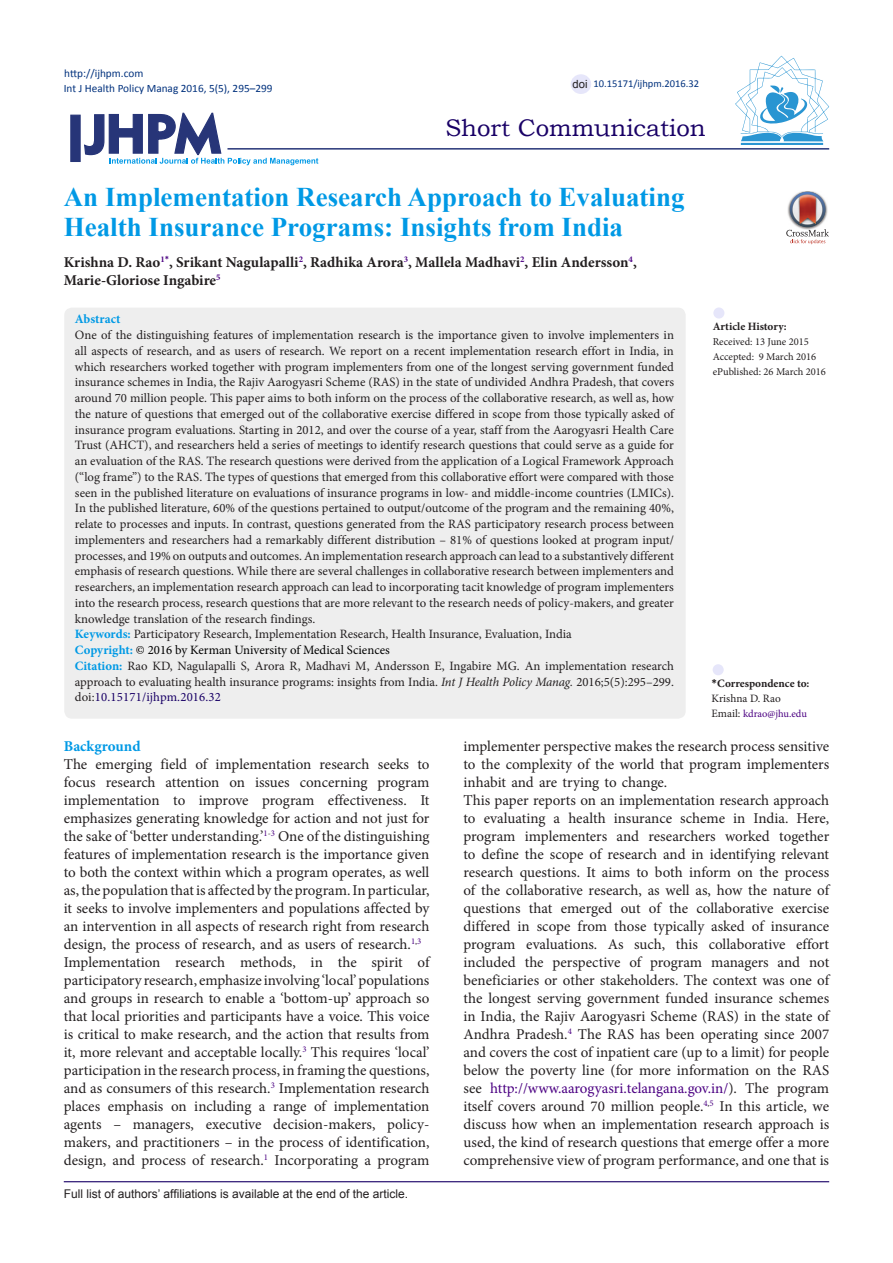
<style>
.page{position:relative;width:893px;height:1263px;background:#fff}
.page>*{position:absolute;margin:0;border:0;box-sizing:border-box;transform-origin:0 0}
.Default{font:700 27px/30px "Times New Roman";color:#0099e5}
.t1{font:24px "Bookman Old Style";color:#190066}
.t2{font:15px/18px "Minion Pro";letter-spacing:-.005em;color:#231f20;text-align:justify}
.Default-2{font:700 15px/18px "Minion Pro";color:#231f20}
.t3{font:700 15px "Minion Pro";color:#0099e5}
.Default-3{font:12.75px/15.8px "Minion Pro";color:#231f20;text-align:justify}
.Default-4{font:12.75px "Minion Pro";color:#000}
.Default-5{font:700 12.75px "Minion Pro";color:#0099e5}
.t4{font:12px "Arial";color:#231f20}
.t5{font:11.25px "Calibri";color:#00317d}
.t6{font:700 11.25px "Minion Pro";color:#231f20}
.t7{font:11.25px "Minion Pro";color:#231f20}
.t8{font:11.25px "Arial";color:#231f20}
.t9{font:10.5px "Minion Pro";color:#231f20}
.t10{font:10.5px "Calibri";color:#00317d}
.t11{font:10.5px "Minion Pro";color:#4b0082}
.s1{font-weight:700;color:#0099e5}
.s2{font-style:italic}
.s3{color:#190066}
.s4{font-family:"Calibri"}
.s5{font-size:11.25px;color:#231f20}
.s6{color:#4b0082}
</style>
<div class="page">
<svg style="left:84px;top:112px;width:234px;height:53px"></svg>
<div style="left:70px;top:115px;width:11px;height:47px;background:#273578;border:1px solid #273578"></div>
<hr style="left:227px;top:148px;width:602px;height:2px;background:#273578">
<div style="left:64px;top:308px;width:622px;height:411px;background:#eee;border-radius:8px"></div>
<div style="left:713px;top:664px;width:11px;height:11px;background:#e6e6fa;border-radius:50%"></div>
<div style="left:713px;top:307px;width:11px;height:12px;background:#e6e6fa;border-radius:50%"></div>
<hr style="left:64px;top:1181px;width:765px;height:1px;background:#190066">
<hr style="left:741px;top:143px;width:82px;height:2px;background:#2995d2">
<svg style="left:735px;top:56px;width:94px;height:85px"></svg>
<div style="left:571px;top:74px;width:20px;height:20px;background:#e6e6fa;border-radius:50%"></div>
<img style="left:801px;top:191px;width:13px;height:1px">
<svg style="left:786px;top:192px;width:43px;height:52px"></svg>
<p class="t5" style="left:64px;top:66px;width:81px">http://ijhpm.com</p>
<p class="t5" style="left:64px;top:81px;width:210px">Int J Health Policy Manag 2016, 5(5), 295–299</p>
<p class="t8" style="left:573px;top:76px;width:17px">doi</p>
<p class="t10" style="left:593px;top:77px;width:107px">10.15171/ijhpm.2016.32</p>
<p class="t1" style="left:445px;top:112px;width:262px">Short Communication</p>
<p class="Default" style="left:64px;top:181px;width:622px">An Implementation Research Approach to Evaluating<br>Health Insurance Programs: Insights from India</p>
<p class="Default-2" style="left:64px;top:253px;width:574px">Krishna D. Rao<sup>1</sup><sup>*</sup>, Srikant Nagulapalli<sup>2</sup>, Radhika Arora<sup>3</sup>, Mallela Madhavi<sup>2</sup>, Elin Andersson<sup>4</sup>,<br>Marie-Gloriose Ingabire<sup>5</sup></p>
<p class="Default-5" style="left:75px;top:310px;width:47px">Abstract</p>
<p class="Default-3" style="left:75px;top:327px;width:601px">One of the distinguishing features of implementation research is the importance given to involve implementers in all aspects of research, and as users of research. We report on a recent implementation research effort in India, in which researchers worked together with program implementers from one of the longest serving government funded insurance schemes in India, the Rajiv Aarogyasri Scheme (RAS) in the state of undivided Andhra Pradesh, that covers around 70 million people. This paper aims to both inform on the process of the collaborative research, as well as, how the nature of questions that emerged out of the collaborative exercise differed in scope from those typically asked of insurance program evaluations. Starting in 2012, and over the course of a year, staff from the Aarogyasri Health Care Trust (AHCT), and researchers held a series of meetings to identify research questions that could serve as a guide for an evaluation of the RAS. The research questions were derived from the application of a Logical Framework Approach (“log frame”) to the RAS. The types of questions that emerged from this collaborative effort were compared with those seen in the published literature on evaluations of insurance programs in low- and middle-income countries (LMICs).<br>In the published literature, 60% of the questions pertained to output/outcome of the program and the remaining 40%, relate to processes and inputs. In contrast, questions generated from the RAS participatory research process between implementers and researchers had a remarkably different distribution – 81% of questions looked at program input/ processes, and 19% on outputs and outcomes. An implementation research approach can lead to a substantively different emphasis of research questions. While there are several challenges in collaborative research between implementers and researchers, an implementation research approach can lead to incorporating tacit knowledge of program implementers into the research process, research questions that are more relevant to the research needs of policy-makers, and greater knowledge translation of the research findings.</p>
<p class="Default-3" style="left:75px;top:626px;width:498px"><span class="s1">Keywords:</span> Participatory Research, Implementation Research, Health Insurance, Evaluation, India</p>
<p class="Default-4" style="left:75px;top:641px;width:316px"><span class="s1">Copyright:</span> © 2016 by Kerman University of Medical Sciences</p>
<p class="Default-3" style="left:75px;top:658px;width:600px"><span class="s1">Citation:</span> Rao KD, Nagulapalli S, Arora R, Madhavi M, Andersson E, Ingabire MG. An implementation research approach to evaluating health insurance programs: insights from India. <span class="s2">Int J Health Policy Manag.</span> 2016;5(5):295–299. doi:<span class="s3">10.15171/ijhpm.2016.32</span></p>
<p class="t6" style="left:713px;top:319px;width:76px">Article History:</p>
<p class="t9" style="left:713px;top:335px;width:98px">Received: 13 June 2015</p>
<p class="t9" style="left:713px;top:350px;width:105px">Accepted: 9 March 2016</p>
<p class="t9" style="left:713px;top:365px;width:115px">ePublished: 26 March 2016</p>
<p class="t6" style="left:712px;top:675px;width:99px"><span class="s4">*</span>Correspondence to:</p>
<p class="t7" style="left:712px;top:691px;width:71px">Krishna D. Rao</p>
<p class="t11" style="left:712px;top:707px;width:97px"><span class="s5">Email:</span> kdrao@jhu.edu</p>
<p class="t3" style="left:64px;top:735px;width:78px">Background</p>
<p class="t2" style="left:64px;top:755px;width:367px">The emerging field of implementation research seeks to focus research attention on issues concerning program implementation to improve program effectiveness. It emphasizes generating knowledge for action and not just for the sake of ‘better understanding.’<sup>1</sup><sup>-</sup><sup>3</sup> One of the distinguishing features of implementation research is the importance given to both the context within which a program operates, as well as, the population that is affected by the program. In particular, it seeks to involve implementers and populations affected by an intervention in all aspects of research right from research design, the process of research, and as users of research.<sup>1</sup><sup>,</sup><sup>3</sup></p>
<p class="t2" style="left:64px;top:953px;width:367px">Implementation research methods, in the spirit of participatory research, emphasize involving ‘local’ populations and groups in research to enable a ‘bottom-up’ approach so that local priorities and participants have a voice. This voice is critical to make research, and the action that results from it, more relevant and acceptable locally.<sup>3</sup> This requires ‘local’ participation in the research process, in framing the questions, and as consumers of this research.<sup>3</sup> Implementation research places emphasis on including a range of implementation agents – managers, executive decision-makers, policy&shy;makers, and practitioners – in the process of identification, design, and process of research.<sup>1</sup> Incorporating a program</p>
<p class="t4" style="left:64px;top:1186px;width:346px">Full list of authors’ affiliations is available at the end of the article.</p>
<p class="t2" style="left:463px;top:737px;width:367px">implementer perspective makes the research process sensitive to the complexity of the world that program implementers inhabit and are trying to change.</p>
<p class="t2" style="left:463px;top:791px;width:367px">This paper reports on an implementation research approach to evaluating a health insurance scheme in India. Here, program implementers and researchers worked together to define the scope of research and in identifying relevant research questions. It aims to both inform on the process of the collaborative research, as well as, how the nature of questions that emerged out of the collaborative exercise differed in scope from those typically asked of insurance program evaluations. As such, this collaborative effort included the perspective of program managers and not beneficiaries or other stakeholders. The context was one of the longest serving government funded insurance schemes in India, the Rajiv Aarogyasri Scheme (RAS) in the state of Andhra Pradesh.<sup>4</sup> The RAS has been operating since 2007 and covers the cost of inpatient care (up to a limit) for people below the poverty line (for more information on the RAS see <span class="s6">http://www.aarogyasri.telangana.gov.in/</span>). The program itself covers around 70 million people.<sup>4</sup><sup>,</sup><sup>5</sup> In this article, we discuss how when an implementation research approach is used, the kind of research questions that emerge offer a more comprehensive view of program performance, and one that is</p>
</div>
